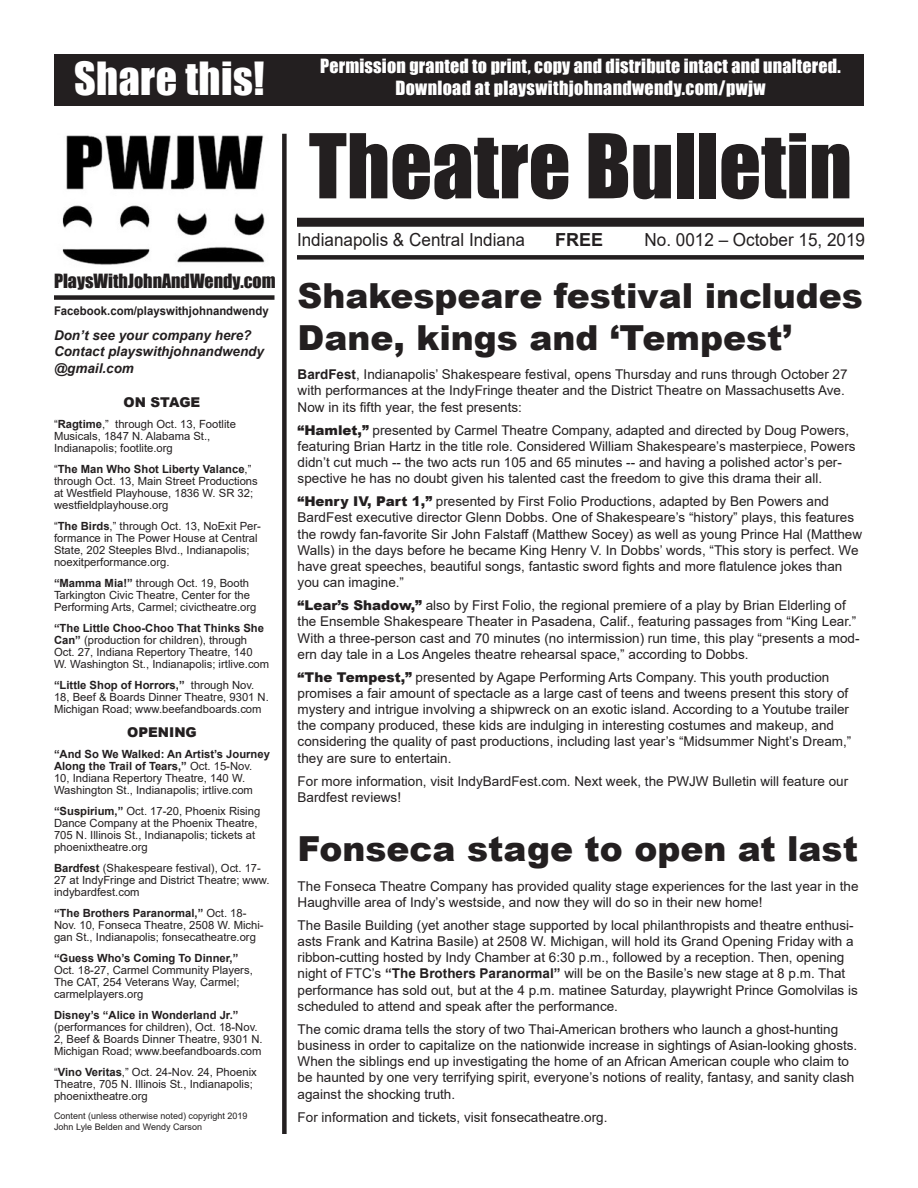
<style>
.page{position:relative;width:918px;height:1188px;background:#fff}
.page>*{position:absolute;margin:0;border:0;box-sizing:border-box;transform-origin:0 0}
.t1{font:82.5px "Impact";color:#231f20}
.t2{font:42px "Impact";letter-spacing:.01em;color:#fff}
.t3{font:900 34.5px/41.4px "Arial";color:#231f20}
.t4{font:18px "Impact";letter-spacing:.01em;color:#fff}
.t5{font:18px "Arial";color:#231f20;scale:.95 1}
.t6{font:18px "Impact";color:#231f20}
.t7{font:700 18px "Arial";color:#231f20}
.t8{font:13.5px/16.2px "Arial";color:#231f20}
.t9{font:italic 700 13.5px "Arial";color:#231f20}
.t10{font:900 13.5px "Arial";color:#231f20}
.t11{font:700 12px "Arial";color:#231f20;scale:.95 1}
.t12{font:11.25px/12px "Arial";color:#231f20}
.t13{font:700 11.25px "Arial";color:#231f20}
.t14{font:9px "Arial";color:#231f20}
.s1{font-weight:700}
.s2{font-weight:400}
.s3{font-weight:900}
</style>
<div class="page">
<div style="left:54px;top:54px;width:810px;height:52px;background:#231f20"></div>
<img style="left:62px;top:135px;width:203px;height:130px">
<div style="left:282px;top:134px;width:5px;height:1000px;background:#231f20"></div>
<div style="left:297px;top:218px;width:567px;height:9px;background:#231f20"></div>
<div style="left:54px;top:295px;width:220px;height:5px;background:#231f20"></div>
<div style="left:297px;top:255px;width:567px;height:5px;background:#231f20"></div>
<p class="t2" style="left:74px;top:46px;width:192px">Share this!</p>
<p class="t6" style="left:54px;top:267px;width:223px">PlaysWithJohnAndWendy.com</p>
<p class="t11" style="left:54px;top:302px;width:228px">Facebook.com/playswithjohnandwendy</p>
<p class="t9" style="left:54px;top:326px;width:199px">Don’t see your company here?</p>
<p class="t9" style="left:54px;top:343px;width:212px">Contact playswithjohnandwendy</p>
<p class="t9" style="left:54px;top:359px;width:81px">@gmail.com</p>
<p class="t10" style="left:124px;top:392px;width:78px">ON STAGE</p>
<p class="t12" style="left:54px;top:418px;width:183px">“<span class="s1">Ragtime</span>,” through Oct. 13, Footlite</p>
<p class="t12" style="left:54px;top:430px;width:158px">Musicals, 1847 N. Alabama St.,</p>
<p class="t12" style="left:54px;top:442px;width:120px">Indianapolis; footlite.org</p>
<p class="t12" style="left:54px;top:463px;width:205px">“<span class="s1">The Man Who Shot Liberty Valance</span>,” through Oct. 13, Main Street Productions at Westfield Playhouse, 1836 W. SR 32; westfieldplayhouse.org</p>
<p class="t12" style="left:54px;top:520px;width:208px">“<span class="s1">The Birds</span>,” through Oct. 13, NoExit Per&shy;formance in The Power House at Central State, 202 Steeples Blvd., Indianapolis; noexitperformance.org.</p>
<p class="t12" style="left:54px;top:577px;width:204px"><span class="s1">“Mamma Mia!”</span> through Oct. 19, Booth<br>Tarkington Civic Theatre, Center for the<br>Performing Arts, Carmel; civictheatre.org</p>
<p class="t12" style="left:54px;top:622px;width:212px"><span class="s1">“The Little Choo-Choo That Thinks She<br>Can”</span> (production for children), through<br>Oct. 27, Indiana Repertory Theatre, 140</p>
<p class="t12" style="left:54px;top:658px;width:217px">W. Washington St., Indianapolis; irtlive.com</p>
<p class="t12" style="left:54px;top:679px;width:216px"><span class="s1">“Little Shop of Horrors,”</span> through Nov.<br>18, Beef &amp; Boards Dinner Theatre, 9301 N.<br>Michigan Road; www.beefandboards.com</p>
<p class="t10" style="left:127px;top:722px;width:71px">OPENING</p>
<p class="t12" style="left:54px;top:748px;width:218px"><span class="s1">“And So We Walked: An Artist’s Journey Along the Trail of Tears,”</span> Oct. 15-Nov.<br>10, Indiana Repertory Theatre, 140 W.<br>Washington St., Indianapolis; irtlive.com</p>
<p class="t12" style="left:54px;top:805px;width:208px"><span class="s1">“Suspirium,”</span> Oct. 17-20, Phoenix Rising<br>Dance Company at the Phoenix Theatre,<br>705 N. Illinois St., Indianapolis; tickets at</p>
<p class="t12" style="left:54px;top:841px;width:95px">phoenixtheatre.org</p>
<p class="t12" style="left:54px;top:862px;width:217px"><span class="s1">Bardfest</span> (Shakespeare festival), Oct. 17-<br>27 at IndyFringe and District Theatre; www. indybardfest.com</p>
<p class="t13" style="left:54px;top:905px;width:194px">“The Brothers Paranormal,” <span class="s2">Oct. 18-</span></p>
<p class="t12" style="left:54px;top:919px;width:211px">Nov. 10, Fonseca Theatre, 2508 W. Michi&shy;gan St., Indianapolis; fonsecatheatre.org</p>
<p class="t13" style="left:54px;top:950px;width:186px">“Guess Who’s Coming To Dinner,”</p>
<p class="t12" style="left:54px;top:964px;width:200px">Oct. 18-27, Carmel Community Players,<br>The CAT, 254 Veterans Way, Carmel; carmelplayers.org</p>
<p class="t12" style="left:54px;top:1009px;width:210px"><span class="s1">Disney’s “Alice in Wonderland Jr.” </span>(performances for children), Oct. 18-Nov.<br>2, Beef &amp; Boards Dinner Theatre, 9301 N.<br>Michigan Road; www.beefandboards.com</p>
<p class="t12" style="left:54px;top:1066px;width:204px">“<span class="s1">Vino Veritas</span>,” Oct. 24-Nov. 24, Phoenix<br>Theatre, 705 N. Illinois St., Indianapolis; phoenixtheatre.org</p>
<p class="t14" style="left:54px;top:1110px;width:195px">Content (unless otherwise noted) copyright 2019</p>
<p class="t14" style="left:54px;top:1121px;width:150px">John Lyle Belden and Wendy Carson</p>
<p class="t4" style="left:320px;top:52px;width:522px">Permission granted to print, copy and distribute intact and unaltered.</p>
<p class="t4" style="left:395px;top:74px;width:372px">Download at playswithjohnandwendy.com/pwjw</p>
<p class="t1" style="left:309px;top:102px;width:545px">Theatre Bulletin</p>
<p class="t5" style="left:297px;top:228px;width:242px">Indianapolis &amp; Central Indiana</p>
<p class="t7" style="left:555px;top:227px;width:50px">FREE</p>
<p class="t5" style="left:645px;top:228px;width:234px">No. 0012 – October 15, 2019</p>
<p class="t3" style="left:298px;top:274px;width:567px">Shakespeare festival includes<br>Dane, kings and ‘Tempest’</p>
<p class="t8" style="left:298px;top:366px;width:552px"><span class="s1">BardFest</span>, Indianapolis’ Shakespeare festival, opens Thursday and runs through October 27 with performances at the IndyFringe theater and the District Theatre on Massachusetts Ave.<br>Now in its fifth year, the fest presents:</p>
<p class="t8" style="left:298px;top:422px;width:559px"><span class="s3">“Hamlet,”</span> presented by Carmel Theatre Company, adapted and directed by Doug Powers, featuring Brian Hartz in the title role. Considered William Shakespeare’s masterpiece, Powers didn’t cut much -- the two acts run 105 and 65 minutes -- and having a polished actor’s per&shy;spective he has no doubt given his talented cast the freedom to give this drama their all.</p>
<p class="t8" style="left:298px;top:493px;width:566px"><span class="s3">“Henry IV, Part 1,”</span> presented by First Folio Productions, adapted by Ben Powers and BardFest executive director Glenn Dobbs. One of Shakespeare’s “history” plays, this features the rowdy fan-favorite Sir John Falstaff (Matthew Socey) as well as young Prince Hal (Matthew Walls) in the days before he became King Henry V. In Dobbs’ words, “This story is perfect. We have great speeches, beautiful songs, fantastic sword fights and more flatulence jokes than you can imagine.”</p>
<p class="t8" style="left:298px;top:597px;width:563px"><span class="s3">“Lear’s Shadow,”</span> also by First Folio, the regional premiere of a play by Brian Elderling of the Ensemble Shakespeare Theater in Pasadena, Calif., featuring passages from “King Lear.” With a three-person cast and 70 minutes (no intermission) run time, this play “presents a mod&shy;ern day tale in a Los Angeles theatre rehearsal space,” according to Dobbs.</p>
<p class="t8" style="left:298px;top:669px;width:555px"><span class="s3">“The Tempest,”</span> presented by Agape Performing Arts Company. This youth production promises a fair amount of spectacle as a large cast of teens and tweens present this story of mystery and intrigue involving a shipwreck on an exotic island. According to a Youtube trailer the company produced, these kids are indulging in interesting costumes and makeup, and considering the quality of past productions, including last year’s “Midsummer Night’s Dream,” they are sure to entertain.</p>
<p class="t8" style="left:298px;top:773px;width:552px">For more information, visit IndyBardFest.com. Next week, the PWJW Bulletin will feature our<br>Bardfest reviews!</p>
<p class="t3" style="left:298px;top:827px;width:562px">Fonseca stage to open at last</p>
<p class="t8" style="left:298px;top:878px;width:563px">The Fonseca Theatre Company has provided quality stage experiences for the last year in the<br>Haughville area of Indy’s westside, and now they will do so in their new home!</p>
<p class="t8" style="left:298px;top:917px;width:562px">The Basile Building (yet another stage supported by local philanthropists and theatre enthusi&shy;asts Frank and Katrina Basile) at 2508 W. Michigan, will hold its Grand Opening Friday with a ribbon-cutting hosted by Indy Chamber at 6:30 p.m., followed by a reception. Then, opening night of FTC’s <span class="s1">“The Brothers Paranormal”</span> will be on the Basile’s new stage at 8 p.m. That performance has sold out, but at the 4 p.m. matinee Saturday, playwright Prince Gomolvilas is scheduled to attend and speak after the performance.</p>
<p class="t8" style="left:298px;top:1021px;width:561px">The comic drama tells the story of two Thai-American brothers who launch a ghost-hunting business in order to capitalize on the nationwide increase in sightings of Asian-looking ghosts.<br>When the siblings end up investigating the home of an African American couple who claim to be haunted by one very terrifying spirit, everyone’s notions of reality, fantasy, and sanity clash against the shocking truth.</p>
<p class="t8" style="left:298px;top:1109px;width:311px">For information and tickets, visit fonsecatheatre.org.</p>
</div>
